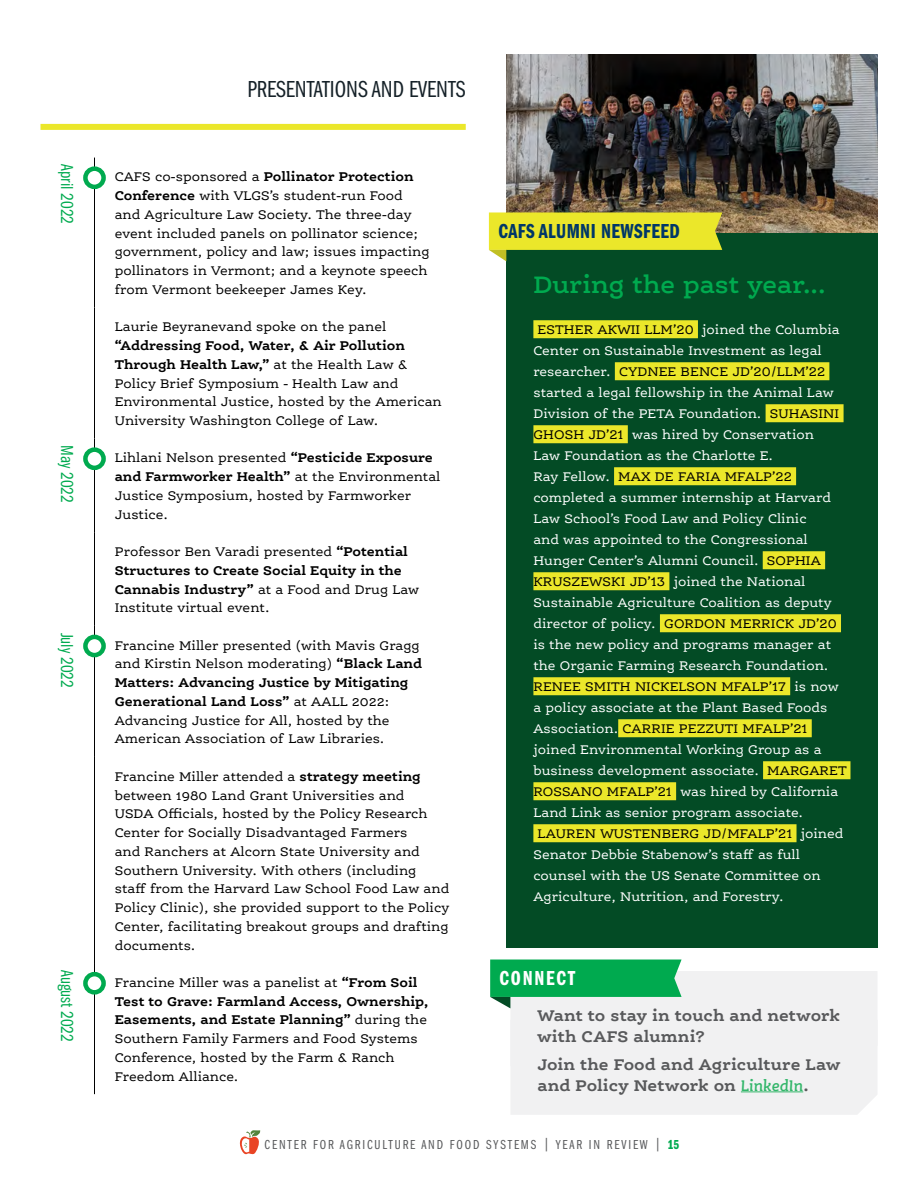
<style>
.page{position:relative;width:918px;height:1188px;background:#fff}
.page>*{position:absolute;margin:0;border:0;box-sizing:border-box;transform-origin:0 0}
.t1{font:600 25.5px "Ernestine Pro";color:#00aa4f}
.h1_-_secondary{font:24px "Franklin Gothic LT Pro Bk Cm";color:#152128}
.banner_titles{font:21px "Franklin Gothic LT Pro Dm Cm";letter-spacing:.02em;color:#003768}
.t2{font:21px "Franklin Gothic LT Pro Dm Cm";letter-spacing:.08em;color:#fff}
.t3{font:18px "Franklin Gothic LT Pro Bk Cm";color:#00aa4f}
.Gray_Call-Out_Box{font:700 16.5px/21px "Ernestine Pro";letter-spacing:.005em;color:#58595b}
.t4{font:13.5px/18.8px "Ernestine Pro";color:#000}
.t5{font:13.5px "Ernestine Pro";color:#fff}
.t6{font:13.5px "Franklin Gothic LT Pro Bk Cm";letter-spacing:.14em;color:#58595b}
.s1{font-weight:700}
.s2{color:#fff}
.s3{color:#000}
.s4{font-weight:600;font-style:italic;color:#33b66a}
.s5{font-family:"Franklin Gothic LT Pro Dm Cm";color:#00aa4f}
</style>
<div class="page">
<div style="left:40px;top:124px;width:426px;height:6px;background:#ebe72a"></div>
<hr style="left:94px;top:158px;width:1px;height:149px;background:#000">
<hr style="left:94px;top:307px;width:1px;height:132px;background:#000">
<hr style="left:94px;top:439px;width:1px;height:93px;background:#000">
<hr style="left:94px;top:532px;width:1px;height:94px;background:#000">
<hr style="left:94px;top:626px;width:1px;height:131px;background:#000">
<hr style="left:94px;top:757px;width:1px;height:206px;background:#000">
<hr style="left:94px;top:963px;width:1px;height:131px;background:#000">
<svg style="left:85px;top:169px;width:19px;height:18px"></svg>
<div style="left:83px;top:166px;width:23px;height:23px;border:4px solid #00aa4f;border-radius:50%"></div>
<svg style="left:85px;top:450px;width:19px;height:18px"></svg>
<div style="left:83px;top:447px;width:23px;height:23px;border:4px solid #00aa4f;border-radius:50%"></div>
<svg style="left:85px;top:637px;width:19px;height:18px"></svg>
<div style="left:83px;top:635px;width:23px;height:22px;border:4px solid #00aa4f;border-radius:50%"></div>
<svg style="left:85px;top:974px;width:19px;height:18px"></svg>
<div style="left:83px;top:972px;width:23px;height:23px;border:4px solid #00aa4f;border-radius:50%"></div>
<div style="left:506px;top:181px;width:372px;height:767px;background:#034b25"></div>
<div style="left:533px;top:320px;width:165px;height:18px;background:#ebe72a"></div>
<div style="left:615px;top:362px;width:214px;height:18px;background:#ebe72a"></div>
<div style="left:766px;top:404px;width:78px;height:18px;background:#ebe72a"></div>
<div style="left:533px;top:425px;width:95px;height:18px;background:#ebe72a"></div>
<div style="left:614px;top:467px;width:182px;height:18px;background:#ebe72a"></div>
<div style="left:763px;top:551px;width:62px;height:18px;background:#ebe72a"></div>
<div style="left:533px;top:572px;width:136px;height:18px;background:#ebe72a"></div>
<div style="left:660px;top:614px;width:181px;height:18px;background:#ebe72a"></div>
<div style="left:533px;top:677px;width:257px;height:18px;background:#ebe72a"></div>
<div style="left:618px;top:719px;width:194px;height:18px;background:#ebe72a"></div>
<div style="left:763px;top:761px;width:87px;height:18px;background:#ebe72a"></div>
<div style="left:533px;top:782px;width:143px;height:18px;background:#ebe72a"></div>
<div style="left:533px;top:824px;width:264px;height:18px;background:#ebe72a"></div>
<img style="left:506px;top:54px;width:372px;height:178px">
<svg style="left:490px;top:960px;width:388px;height:155px"></svg>
<svg style="left:489px;top:212px;width:233px;height:49px"></svg>
<svg style="left:239px;top:1130px;width:22px;height:25px"></svg>
<p class="h1_-_secondary" style="left:248px;top:76px;width:220px">PRESENTATIONS AND EVENTS</p>
<p class="t3" style="left:77px;top:164px;width:61px;rotate:90deg">April 2022</p>
<p class="t4" style="left:115px;top:167px;width:316px">CAFS co-sponsored a <span class="s1">Pollinator Protection Conference</span> with VLGS’s student-run Food and Agriculture Law Society. The three-day event included panels on pollinator science; government, policy and law; issues impacting pollinators in Vermont; and a keynote speech from Vermont beekeeper James Key.</p>
<p class="t4" style="left:115px;top:317px;width:329px">Laurie Beyranevand spoke on the panel <span class="s1">“Addressing Food, Water, &amp; Air Pollution Through Health Law,”</span> at the Health Law &amp; Policy Brief Symposium - Health Law and Environmental Justice, hosted by the American University Washington College of Law.</p>
<p class="t3" style="left:77px;top:445px;width:59px;rotate:90deg">May 2022</p>
<p class="t4" style="left:115px;top:448px;width:327px">Lihlani Nelson presented <span class="s1">“Pesticide Exposure and Farmworker Health”</span> at the Environmental Justice Symposium, hosted by Farmworker Justice.</p>
<p class="t4" style="left:115px;top:542px;width:306px">Professor Ben Varadi presented <span class="s1">“Potential Structures to Create Social Equity in the Cannabis Industry”</span> at a Food and Drug Law Institute virtual event.</p>
<p class="t3" style="left:77px;top:633px;width:57px;rotate:90deg">July 2022</p>
<p class="t4" style="left:115px;top:636px;width:309px">Francine Miller presented (with Mavis Gragg and Kirstin Nelson moderating) <span class="s1">“Black Land Matters: Advancing Justice by Mitigating Generational Land Loss”</span> at AALL 2022:<br>Advancing Justice for All, hosted by the American Association of Law Libraries.</p>
<p class="t4" style="left:115px;top:767px;width:336px">Francine Miller attended a <span class="s1">strategy meeting </span>between 1980 Land Grant Universities and<br>USDA Officials, hosted by the Policy Research Center for Socially Disadvantaged Farmers<br>and Ranchers at Alcorn State University and Southern University. With others (including staff from the Harvard Law School Food Law and Policy Clinic), she provided support to the Policy Center, facilitating breakout groups and drafting documents.</p>
<p class="t3" style="left:77px;top:970px;width:73px;rotate:90deg">August 2022</p>
<p class="t4" style="left:115px;top:973px;width:315px">Francine Miller was a panelist at <span class="s1">“From Soil Test to Grave: Farmland Access, Ownership, Easements, and Estate Planning”</span> during the Southern Family Farmers and Food Systems Conference, hosted by the Farm &amp; Ranch Freedom Alliance.</p>
<p class="banner_titles" style="left:498px;top:220px;width:183px">CAFS ALUMNI NEWSFEED</p>
<p class="t1" style="left:533px;top:269px;width:294px">During the past year...</p>
<p class="t4" style="left:538px;top:320px;width:304px">ESTHER AKWII LLM’20 <span class="s2">joined the Columbia</span></p>
<p class="t5" style="left:533px;top:342px;width:290px">Center on Sustainable Investment as legal</p>
<p class="t4" style="left:533px;top:362px;width:293px"><span class="s2">researcher.</span> CYDNEE BENCE JD’20/LLM’22</p>
<p class="t5" style="left:533px;top:384px;width:302px">started a legal fellowship in the Animal Law</p>
<p class="t5" style="left:533px;top:405px;width:307px">Division of the PETA Foundation. <span class="s3">SUHASINI</span></p>
<p class="t5" style="left:533px;top:426px;width:282px"><span class="s3">GHOSH JD’21</span> was hired by Conservation</p>
<p class="t5" style="left:533px;top:447px;width:241px">Law Foundation as the Charlotte E.</p>
<p class="t4" style="left:533px;top:467px;width:260px"><span class="s2">Ray Fellow.</span> MAX DE FARIA MFALP’22</p>
<p class="t5" style="left:533px;top:489px;width:299px">completed a summer internship at Harvard</p>
<p class="t5" style="left:533px;top:510px;width:275px">Law School’s Food Law and Policy Clinic</p>
<p class="t5" style="left:533px;top:531px;width:276px">and was appointed to the Congressional</p>
<p class="t5" style="left:533px;top:552px;width:289px">Hunger Center’s Alumni Council. <span class="s3">SOPHIA</span></p>
<p class="t5" style="left:533px;top:573px;width:274px"><span class="s3">KRUSZEWSKI JD’13</span> joined the National</p>
<p class="t5" style="left:533px;top:594px;width:300px">Sustainable Agriculture Coalition as deputy</p>
<p class="t4" style="left:533px;top:614px;width:305px"><span class="s2">director of policy.</span> GORDON MERRICK JD’20</p>
<p class="t5" style="left:533px;top:636px;width:299px">is the new policy and programs manager at</p>
<p class="t5" style="left:533px;top:657px;width:296px">the Organic Farming Research Foundation.</p>
<p class="t4" style="left:533px;top:677px;width:307px">RENEE SMITH NICKELSON MFALP’17 <span class="s2">is now</span></p>
<p class="t5" style="left:533px;top:699px;width:296px">a policy associate at the Plant Based Foods</p>
<p class="t4" style="left:533px;top:719px;width:276px"><span class="s2">Association.</span> CARRIE PEZZUTI MFALP’21</p>
<p class="t5" style="left:533px;top:741px;width:290px">joined Environmental Working Group as a</p>
<p class="t5" style="left:533px;top:762px;width:315px">business development associate. <span class="s3">MARGARET</span></p>
<p class="t5" style="left:533px;top:783px;width:306px"><span class="s3">ROSSANO MFALP’21</span> was hired by California</p>
<p class="t5" style="left:533px;top:804px;width:271px">Land Link as senior program associate.</p>
<p class="t4" style="left:538px;top:824px;width:307px">LAUREN WUSTENBERG JD/MFALP’21 <span class="s2">joined</span></p>
<p class="t5" style="left:533px;top:846px;width:268px">Senator Debbie Stabenow’s staff as full</p>
<p class="t5" style="left:533px;top:867px;width:289px">counsel with the US Senate Committee on</p>
<p class="t5" style="left:533px;top:888px;width:252px">Agriculture, Nutrition, and Forestry.</p>
<p class="t2" style="left:500px;top:967px;width:77px">CONNECT</p>
<p class="Gray_Call-Out_Box" style="left:537px;top:1004px;width:304px">Want to stay in touch and network with CAFS alumni?</p>
<p class="Gray_Call-Out_Box" style="left:537px;top:1053px;width:304px">Join the Food and Agriculture Law and Policy Network on <span class="s4">LinkedIn</span>.</p>
<p class="t6" style="left:265px;top:1138px;width:416px">CENTER FOR AGRICULTURE AND FOOD SYSTEMS | YEAR IN REVIEW | <span class="s5">15</span></p>
</div>
